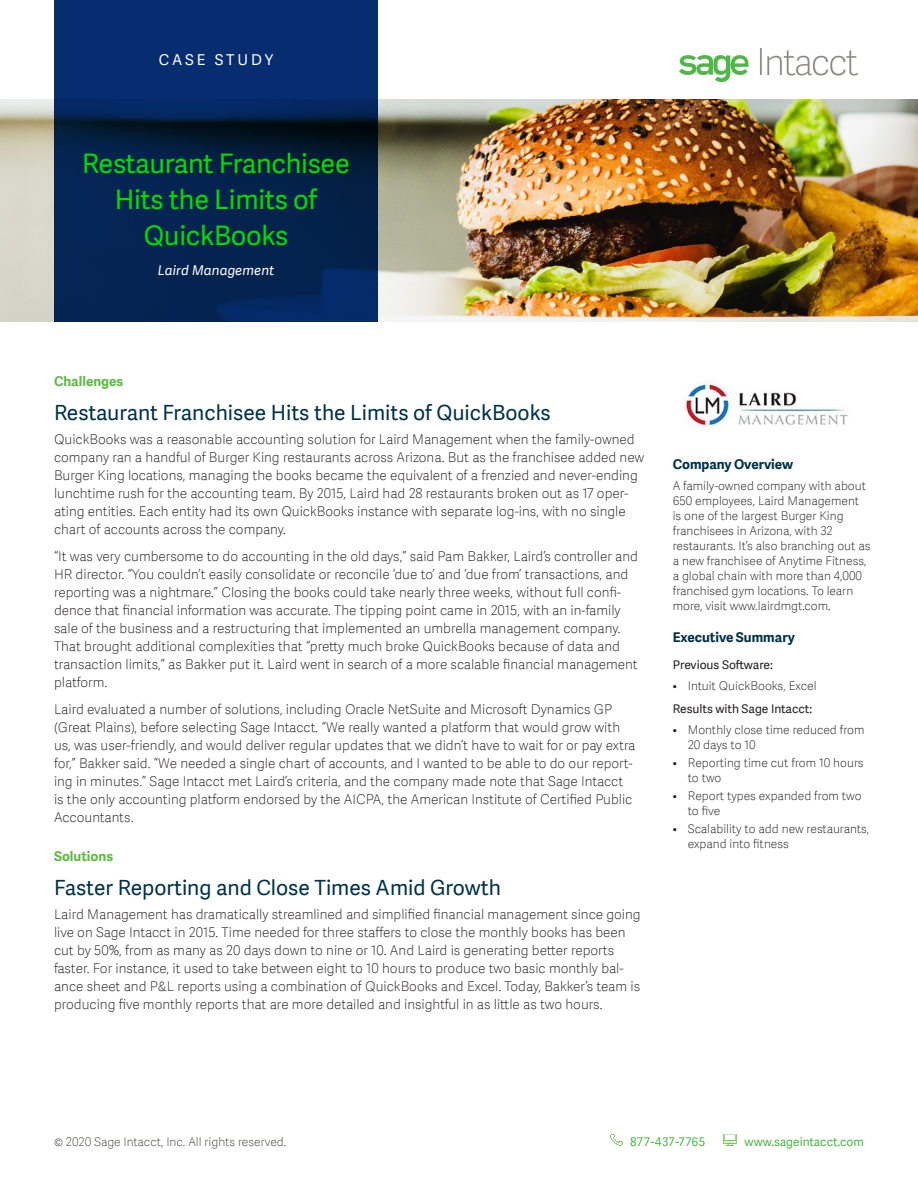
<style>
.page{position:relative;width:918px;height:1188px;background:#fff}
.page>*{position:absolute;margin:0;border:0;box-sizing:border-box;transform-origin:0 0}
.Boxed_Header__Short{font:27px/36px "Adelle Sans SAGE";letter-spacing:-.01em;color:#00dc00;text-align:center}
.Body_SubHead{font:21px "Adelle Sans SAGE";color:#003349}
.Boxed_Document_Title{font:15px "Adelle Sans SAGE";letter-spacing:.2em;color:#fff}
.Body_Copy{font:13.5px/18px "Adelle Sans SAGE Th";color:#231f20}
.Side_Bar_Head{font:700 13.5px "Adelle Sans SAGE";color:#003349}
.Body_Bold_SubHead{font:700 13.5px "Adelle Sans SAGE";color:#60bb46}
.Boxed_Descriptor___S{font:italic 13.5px "Adelle Sans SAGE";letter-spacing:.01em;color:#fff}
.Body_Copy_8_pt{font:12px/15px "Adelle Sans SAGE Th";color:#231f20}
.Side_Bar_Sub_Head{font:12px "Adelle Sans SAGE";color:#231f20}
.t1{font:12px "Adelle Sans SAGE Th";color:#40453d}
.t2{font:12px "Adelle Sans SAGE";color:#4cb848}
.t3{font:12px "Adelle Sans SAGE";letter-spacing:.05em;color:#4cb848}
</style>
<div class="page">
<img style="left:679px;top:48px;width:179px;height:34px">
<svg style="left:723px;top:1134px;width:13px;height:12px"></svg>
<svg style="left:611px;top:1134px;width:12px;height:12px"></svg>
<img style="left:682px;top:382px;width:166px;height:45px">
<img style="left:0;top:99px;width:918px;height:223px">
<svg style="left:54px;top:0;width:324px;height:322px;background:#032556"></svg>
<p class="Boxed_Document_Title" style="left:159px;top:49px;width:116px">CASE STUDY</p>
<p class="Boxed_Header__Short" style="left:82px;top:144px;width:269px">Restaurant Franchisee<br>Hits the Limits of<br>QuickBooks</p>
<p class="Boxed_Descriptor___S" style="left:158px;top:260px;width:118px">Laird Management</p>
<p class="Body_Bold_SubHead" style="left:54px;top:371px;width:71px">Challenges</p>
<p class="Body_SubHead" style="left:54px;top:398px;width:498px">Restaurant Franchisee Hits the Limits of QuickBooks</p>
<p class="Body_Copy" style="left:54px;top:430px;width:592px">QuickBooks was a reasonable accounting solution for Laird Management when the family-owned company ran a handful of Burger King restaurants across Arizona. But as the franchisee added new Burger King locations, managing the books became the equivalent of a frenzied and never-ending lunchtime rush for the accounting team. By 2015, Laird had 28 restaurants broken out as 17 oper&shy;ating entities. Each entity had its own QuickBooks instance with separate log-ins, with no single chart of accounts across the company.</p>
<p class="Body_Copy" style="left:54px;top:547px;width:586px">“It was very cumbersome to do accounting in the old days,” said Pam Bakker, Laird’s controller and HR director. “You couldn’t easily consolidate or reconcile ‘due to’ and ‘due from’ transactions, and reporting was a nightmare.” Closing the books could take nearly three weeks, without full confi&shy;dence that financial information was accurate. The tipping point came in 2015, with an in-family sale of the business and a restructuring that implemented an umbrella management company.<br>That brought additional complexities that “pretty much broke QuickBooks because of data and transaction limits,” as Bakker put it. Laird went in search of a more scalable financial management platform.</p>
<p class="Body_Copy" style="left:54px;top:700px;width:583px">Laird evaluated a number of solutions, including Oracle NetSuite and Microsoft Dynamics GP (Great Plains), before selecting Sage Intacct. “We really wanted a platform that would grow with us, was user-friendly, and would deliver regular updates that we didn’t have to wait for or pay extra for,” Bakker said. “We needed a single chart of accounts, and I wanted to be able to do our report&shy;ing in minutes.” Sage Intacct met Laird’s criteria, and the company made note that Sage Intacct is the only accounting platform endorsed by the AICPA, the American Institute of Certified Public Accountants.</p>
<p class="Body_Bold_SubHead" style="left:54px;top:847px;width:61px">Solutions</p>
<p class="Body_SubHead" style="left:54px;top:873px;width:448px">Faster Reporting and Close Times Amid Growth</p>
<p class="Body_Copy" style="left:54px;top:905px;width:588px">Laird Management has dramatically streamlined and simplified financial management since going live on Sage Intacct in 2015. Time needed for three staffers to close the monthly books has been cut by 50%, from as many as 20 days down to nine or 10. And Laird is generating better reports faster. For instance, it used to take between eight to 10 hours to produce two basic monthly bal&shy;ance sheet and P&amp;L reports using a combination of QuickBooks and Excel. Today, Bakker’s team is producing five monthly reports that are more detailed and insightful in as little as two hours.</p>
<p class="Side_Bar_Head" style="left:673px;top:454px;width:122px">Company Overview</p>
<p class="Body_Copy_8_pt" style="left:673px;top:478px;width:199px">A family-owned company with about 650 employees, Laird Management is one of the largest Burger King franchisees in Arizona, with 32 restaurants. It’s also branching out as a new franchisee of Anytime Fitness, a global chain with more than 4,000 franchised gym locations. To learn more, visit www.lairdmgt.com.</p>
<p class="Side_Bar_Head" style="left:673px;top:628px;width:124px">Executive Summary</p>
<p class="Side_Bar_Sub_Head" style="left:673px;top:656px;width:102px">Previous Software:</p>
<p class="Body_Copy_8_pt" style="left:673px;top:678px;width:145px">• Intuit QuickBooks, Excel</p>
<p class="Side_Bar_Sub_Head" style="left:673px;top:700px;width:141px">Results with Sage Intacct:</p>
<p class="Body_Copy_8_pt" style="left:688px;top:722px;width:178px;text-indent:-15px">• Monthly close time reduced from<br>20 days to 10</p>
<p class="Body_Copy_8_pt" style="left:688px;top:755px;width:177px;text-indent:-15px">• Reporting time cut from 10 hours to two</p>
<p class="Body_Copy_8_pt" style="left:688px;top:788px;width:175px;text-indent:-15px">• Report types expanded from two to five</p>
<p class="Body_Copy_8_pt" style="left:688px;top:821px;width:183px;text-indent:-15px">• Scalability to add new restaurants, expand into fitness</p>
<p class="t1" style="left:54px;top:1133px;width:234px">© 2020 Sage Intacct, Inc. All rights reserved.</p>
<p class="t3" style="left:630px;top:1133px;width:77px">877-437-7765</p>
<p class="t2" style="left:745px;top:1133px;width:121px">www.sageintacct.com</p>
</div>
